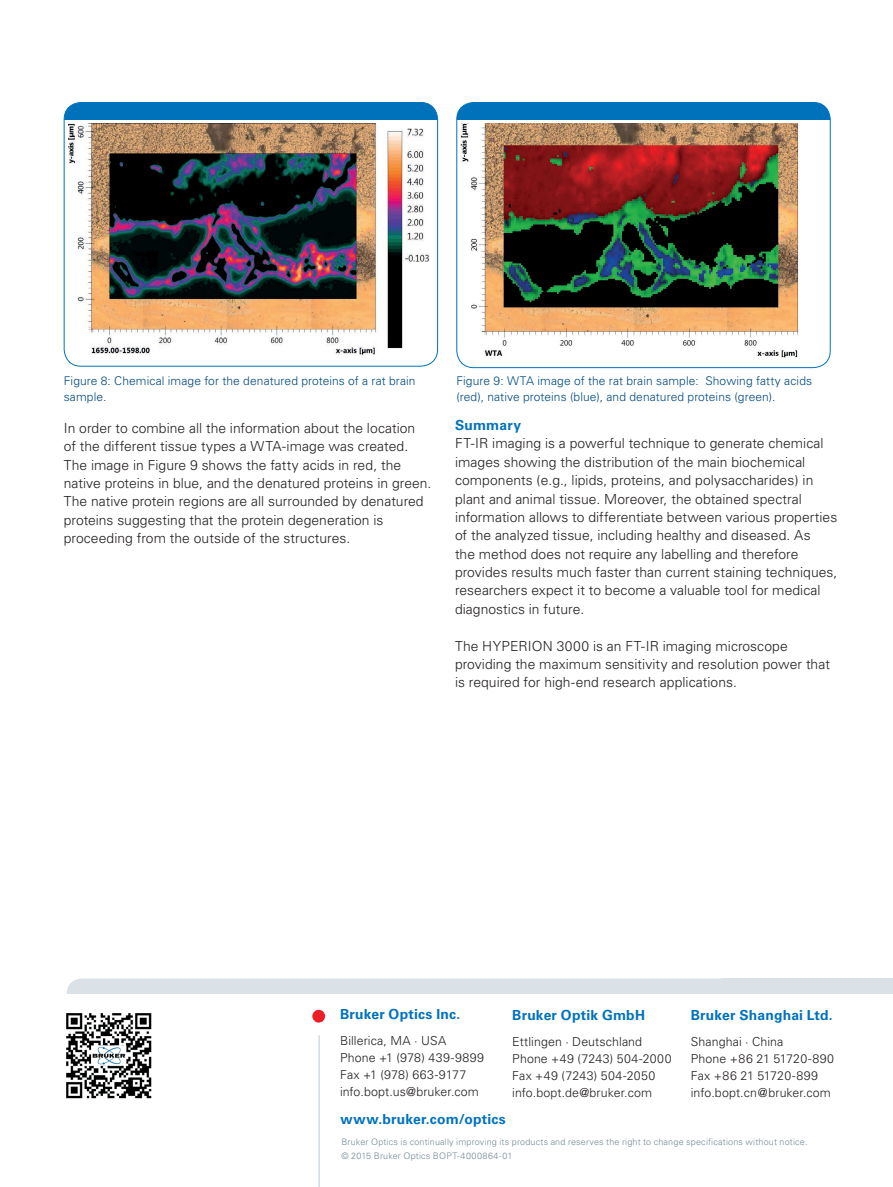
<style>
.page{position:relative;width:893px;height:1187px;background:#fff}
.page>*{position:absolute;margin:0;border:0;box-sizing:border-box;transform-origin:0 0}
.t1{font:300 13.8px/18.3px "Univers";color:#231f20}
.t2{font:700 13.8px "Univers LT Std";letter-spacing:.015em;color:#0072bc}
.t3{font:700 13.8px "Univers";letter-spacing:.01em;color:#0072bc}
.t4{font:300 12.3px/17px "Univers LT Std";letter-spacing:.01em;color:#231f20}
.t5{font:300 12.3px/17.2px "Univers";letter-spacing:.01em;color:#231f20}
.t6{font:300 12px/15.8px "Univers LT Std";letter-spacing:.01em;color:#004a7f}
.t7{font:300 9px/13.5px "Univers";letter-spacing:.02em;color:#738a95}
</style>
<div class="page">
<div style="left:67px;top:978px;width:756px;height:34px;background:#dae2e7;border-radius:15px"></div>
<div style="left:721px;top:978px;width:172px;height:34px;background:#dae2e7"></div>
<div style="left:67px;top:994px;width:826px;height:19px;background:#fff"></div>
<div style="left:312px;top:1009px;width:13px;height:13px;background:#ee1d23;border-radius:50%"></div>
<hr style="left:319px;top:1035px;width:1px;height:151px;background:#bacad2">
<img style="left:66px;top:1013px;width:86px;height:86px">
<div style="left:64px;top:102px;width:374px;height:17px;background:#0072bc"></div>
<div style="left:64px;top:102px;width:374px;height:264px;border:1px solid #0072bc;border-radius:17px"></div>
<img style="left:68px;top:123px;width:361px;height:232px">
<div style="left:457px;top:102px;width:373px;height:17px;background:#0072bc"></div>
<div style="left:456px;top:102px;width:375px;height:266px;border:1px solid #0072bc;border-radius:17px"></div>
<img style="left:461px;top:123px;width:337px;height:235px">
<p class="t6" style="left:64px;top:373px;width:353px">Figure 8: Chemical image for the denatured proteins of a rat brain sample.</p>
<p class="t6" style="left:456px;top:373px;width:357px">Figure 9: WTA image of the rat brain sample: Showing fatty acids (red), native proteins (blue), and denatured proteins (green).</p>
<p class="t1" style="left:64px;top:419px;width:369px">In order to combine all the information about the location<br>of the different tissue types a WTA-image was created.<br>The image in Figure 9 shows the fatty acids in red, the native proteins in blue, and the denatured proteins in green.<br>The native protein regions are all surrounded by denatured proteins suggesting that the protein degeneration is proceeding from the outside of the structures.</p>
<p class="t3" style="left:455px;top:417px;width:68px">Summary</p>
<p class="t1" style="left:455px;top:434px;width:384px">FT-IR imaging is a powerful technique to generate chemical images showing the distribution of the main biochemical components (e.g., lipids, proteins, and polysaccharides) in plant and animal tissue. Moreover, the obtained spectral information allows to differentiate between various properties of the analyzed tissue, including healthy and diseased. As<br>the method does not require any labelling and therefore provides results much faster than current staining techniques, researchers expect it to become a valuable tool for medical diagnostics in future.</p>
<p class="t1" style="left:455px;top:636px;width:376px">The HYPERION 3000 is an FT-IR imaging microscope providing the maximum sensitivity and resolution power that is required for high-end research applications.</p>
<p class="t2" style="left:340px;top:1006px;width:122px">Bruker Optics Inc.</p>
<p class="t4" style="left:340px;top:1032px;width:146px">Billerica, MA · USA<br>Phone +1 (978) 439-9899<br>Fax +1 (978) 663-9177 info.bopt.us@bruker.com</p>
<p class="t2" style="left:512px;top:1007px;width:134px">Bruker Optik GmbH</p>
<p class="t4" style="left:512px;top:1033px;width:161px">Ettlingen · Deutschland<br>Phone +49 (7243) 504-2000<br>Fax +49 (7243) 504-2050 info.bopt.de@bruker.com</p>
<p class="t2" style="left:341px;top:1110px;width:167px">www.bruker.com/optics</p>
<p class="t3" style="left:691px;top:1006px;width:143px">Bruker Shanghai Ltd.</p>
<p class="t5" style="left:691px;top:1032px;width:145px">Shanghai · China<br>Phone +86 21 51720-890<br>Fax +86 21 51720-899 info.bopt.cn@bruker.com</p>
<p class="t7" style="left:341px;top:1135px;width:468px">Bruker Optics is continually improving its products and reserves the right to change specifications without notice. © 2015 Bruker Optics BOPT-4000864-01</p>
</div>
